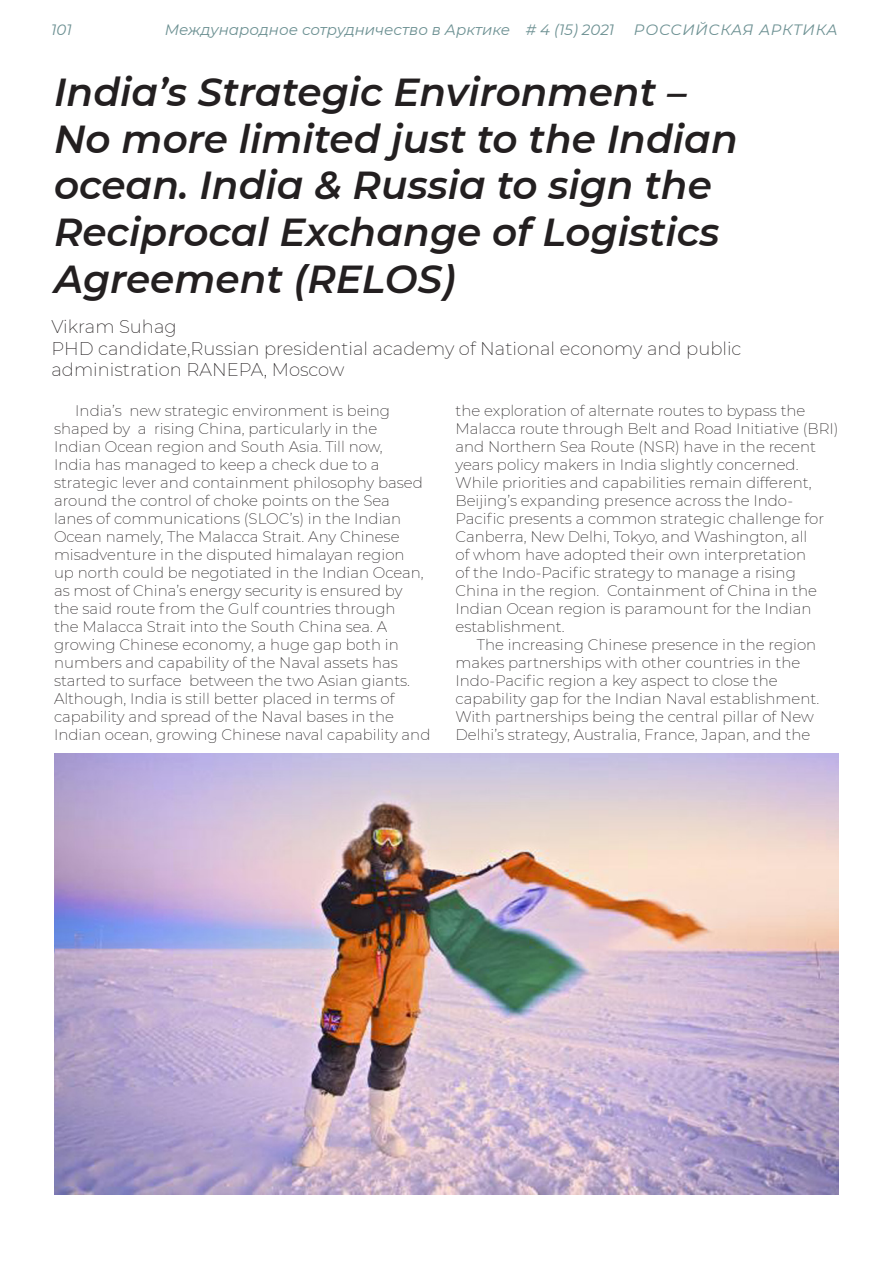
<style>
.page{position:relative;width:893px;height:1263px;background:#fff}
.page>*{position:absolute;margin:0;border:0;box-sizing:border-box;transform-origin:0 0}
.t1{font:italic 600 39px/46.8px "Montserrat";color:#231f20}
.t2{font:200 18px/21.6px "Montserrat";color:#231f20}
.t3{font:200 15px/18px "Montserrat";color:#231f20}
.t4{font:italic 15px "Montserrat";color:#6d9193}
.t5{font:italic 15px "Montserrat";letter-spacing:.05em;color:#6d9193}
</style>
<div class="page">
<img style="left:54px;top:753px;width:785px;height:442px">
<p class="t4" style="left:51px;top:19px;width:22px">101</p>
<p class="t4" style="left:165px;top:20px;width:451px">Международное сотрудничество в Арктике # 4 (15) 2021</p>
<p class="t5" style="left:634px;top:20px;width:205px">РОССИЙСКАЯ АРКТИКА</p>
<p class="t1" style="left:54px;top:67px;width:685px">India’s Strategic Environment –<br>No more limited just to the Indian ocean. India &amp; Russia to sign the<br>Reciprocal Exchange of Logistics<br>Agreement (RELOS)</p>
<p class="t2" style="left:52px;top:315px;width:127px">Vikram Suhag</p>
<p class="t2" style="left:52px;top:337px;width:691px">PHD candidate,Russian presidential academy of National economy and public administration RANEPA, Moscow</p>
<p class="t3" style="left:54px;top:401px;width:378px;text-indent:21px">India’s new strategic environment is being shaped by a rising China, particularly in the<br>Indian Ocean region and South Asia. Till now,<br>India has managed to keep a check due to a strategic lever and containment philosophy based around the control of choke points on the Sea lanes of communications (SLOC’s) in the Indian Ocean namely, The Malacca Strait. Any Chinese misadventure in the disputed himalayan region<br>up north could be negotiated in the Indian Ocean, as most of China’s energy security is ensured by the said route from the Gulf countries through<br>the Malacca Strait into the South China sea. A growing Chinese economy, a huge gap both in numbers and capability of the Naval assets has started to surface between the two Asian giants.<br>Although, India is still better placed in terms of capability and spread of the Naval bases in the Indian ocean, growing Chinese naval capability and</p>
<p class="t3" style="left:455px;top:401px;width:385px">the exploration of alternate routes to bypass the Malacca route through Belt and Road Initiative (BRI) and Northern Sea Route (NSR) have in the recent years policy makers in India slightly concerned.<br>While priorities and capabilities remain different, Beijing’s expanding presence across the Indo-Pacific presents a common strategic challenge for Canberra, New Delhi, Tokyo, and Washington, all<br>of whom have adopted their own interpretation<br>of the Indo-Pacific strategy to manage a rising China in the region. Containment of China in the Indian Ocean region is paramount for the Indian establishment.</p>
<p class="t3" style="left:455px;top:635px;width:365px;text-indent:21px">The increasing Chinese presence in the region makes partnerships with other countries in the Indo-Pacific region a key aspect to close the capability gap for the Indian Naval establishment.<br>With partnerships being the central pillar of New Delhi’s strategy, Australia, France, Japan, and the</p>
</div>
